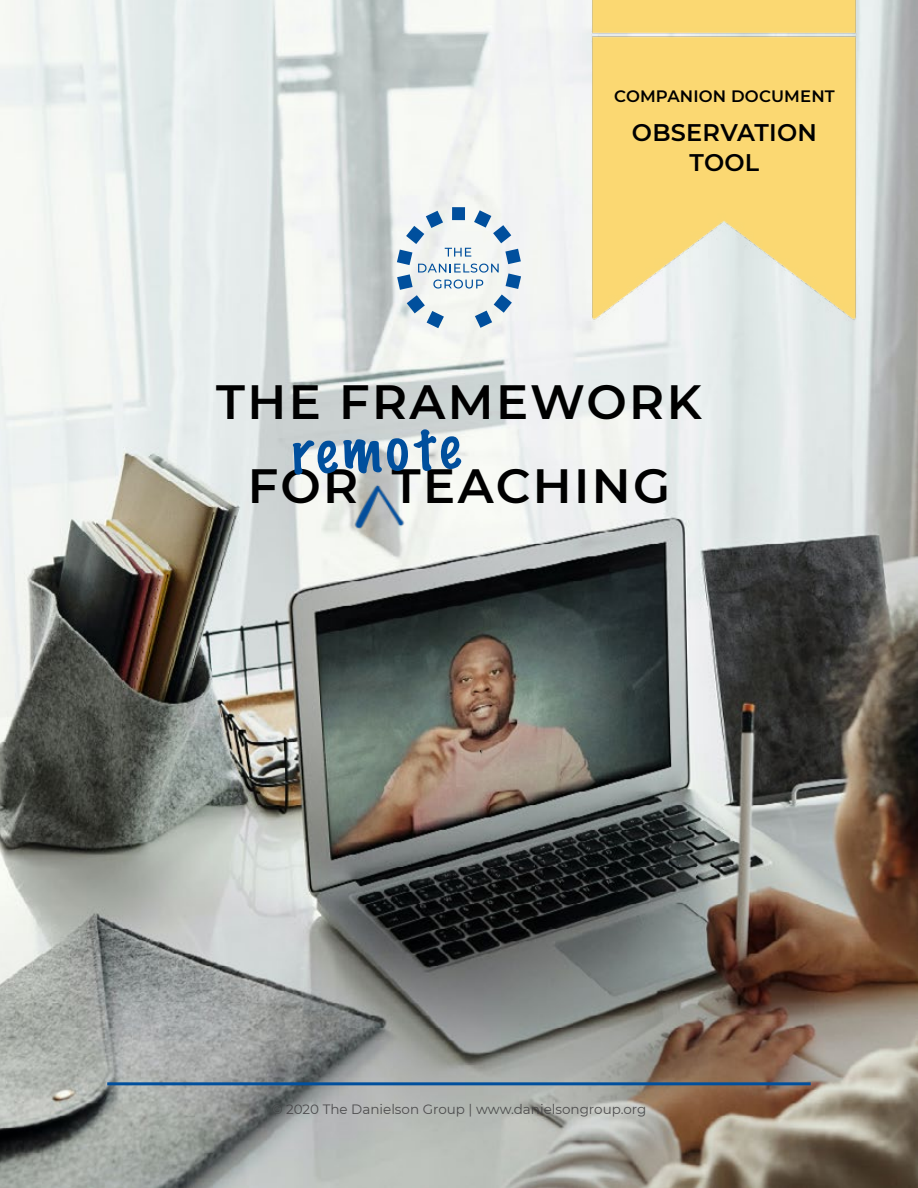
<style>
.page{position:relative;width:918px;height:1188px;background:#fff}
.page>*{position:absolute;margin:0;border:0;box-sizing:border-box;transform-origin:0 0}
.t1{font:100 55.5px "Marker Felt";color:#004f9d}
.t2{font:600 48px/84px "Montserrat";letter-spacing:.05em;color:#000;text-align:center}
.t3{font:600 24px/30px "Montserrat";letter-spacing:.01em;color:#000;text-align:center}
.t4{font:600 16.5px "Montserrat";letter-spacing:.01em;color:#000}
.t5{font:13.5px "Montserrat";color:#414042}
</style>
<div class="page">
<img style="left:0;top:0;width:918px;height:1188px">
<hr style="left:107px;top:1082px;width:704px;height:3px;background:#004f9d">
<div style="left:452px;top:207px;width:13px;height:13px;background:#004f9d"></div>
<svg style="left:397px;top:210px;width:124px;height:118px"></svg>
<img style="left:339px;top:465px;width:80px;height:80px">
<img style="left:591px;top:0;width:265px;height:323px">
<p class="t4" style="left:614px;top:85px;width:222px">COMPANION DOCUMENT</p>
<h3 class="t3" style="left:632px;top:117px;width:187px">OBSERVATION<br>TOOL</h3>
<h2 class="t2" style="left:216px;top:358px;width:487px">THE FRAMEWORK<br>FOR TEACHING</h2>
<h1 class="t1" style="left:290px;top:408px;width:170px;rotate:-2deg">remote</h1>
<p class="t5" style="left:272px;top:1100px;width:376px">© 2020 The Danielson Group | www.danielsongroup.org</p>
</div>
